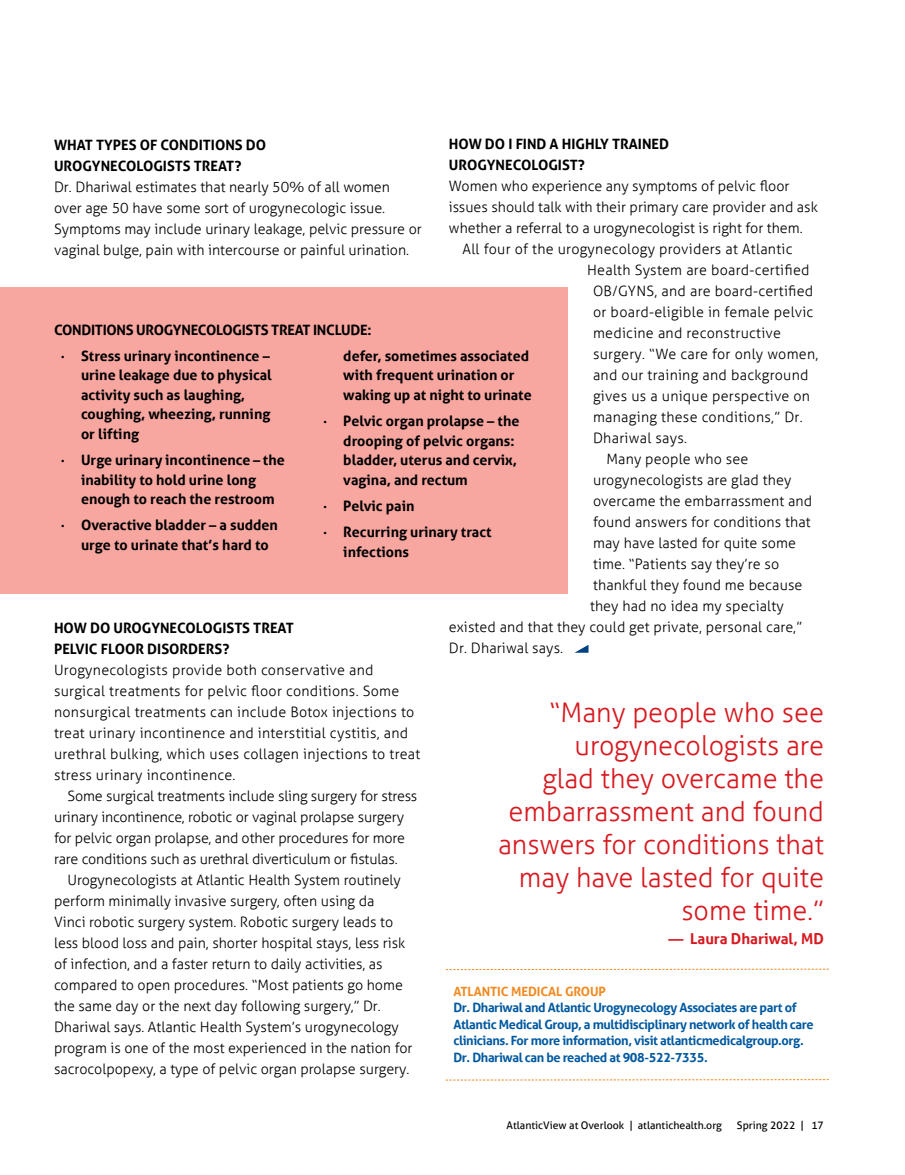
<style>
.page{position:relative;width:905px;height:1175px;background:#fff}
.page>*{position:absolute;margin:0;border:0;box-sizing:border-box;transform-origin:0 0}
.t1{font:300 27px/33px "Aller";color:#d71920;text-align:right}
.t2{font:700 15px "Aller";color:#d71920}
.t3{font:300 14.25px/21px "Aller";color:#000}
.t4{font:300 14.25px/21px "Aller";letter-spacing:.02em;color:#000}
.t5{font:700 14.25px/19.5px "Aller";color:#000}
.t6{font:700 14.25px/26.2px "Aller";letter-spacing:-.02em;color:#000}
.t7{font:700 12.75px/16.5px "Aller";letter-spacing:-.03em;color:#0059a0}
.t8{font:700 12.75px "Aller";letter-spacing:-.01em;color:#f18a21}
.t9{font:10.5px "Aller";color:#000}
</style>
<div class="page">
<svg style="left:576px;top:645px;width:12px;height:7px"></svg>
<svg style="left:446px;top:968px;width:382px;height:2px"></svg>
<svg style="left:446px;top:1079px;width:382px;height:1px"></svg>
<div style="left:0;top:288px;width:567px;height:306px;background:#f7a6a0"></div>
<p class="t5" style="left:449px;top:133px;width:222px;line-height:21px">HOW DO I FIND A HIGHLY TRAINED<br>UROGYNECOLOGIST?</p>
<p class="t3" style="left:449px;top:175px;width:342px">Women who experience any symptoms of pelvic floor</p>
<p class="t3" style="left:449px;top:196px;width:370px">issues should talk with their primary care provider and ask</p>
<p class="t3" style="left:449px;top:217px;width:355px">whether a referral to a urogynecologist is right for them.</p>
<p class="t4" style="left:462px;top:238px;width:331px">All four of the urogynecology providers at Atlantic</p>
<p class="t4" style="left:587px;top:259px;width:224px">Health System are board-certified</p>
<p class="t4" style="left:593px;top:280px;width:222px">OB/GYNS, and are board-certified</p>
<p class="t4" style="left:593px;top:301px;width:222px">or board-eligible in female pelvic</p>
<p class="t4" style="left:593px;top:322px;width:189px">medicine and reconstructive</p>
<p class="t4" style="left:593px;top:343px;width:227px">surgery. “We care for only women,</p>
<p class="t4" style="left:593px;top:364px;width:217px">and our training and background</p>
<p class="t4" style="left:593px;top:385px;width:218px">gives us a unique perspective on</p>
<p class="t4" style="left:593px;top:406px;width:211px">managing these conditions,” Dr.</p>
<p class="t4" style="left:593px;top:427px;width:96px">Dhariwal says.</p>
<p class="t3" style="left:606px;top:448px;width:143px">Many people who see</p>
<p class="t3" style="left:593px;top:469px;width:200px">urogynecologists are glad they</p>
<p class="t3" style="left:593px;top:490px;width:220px">overcame the embarrassment and</p>
<p class="t3" style="left:593px;top:511px;width:219px">found answers for conditions that</p>
<p class="t3" style="left:593px;top:532px;width:205px">may have lasted for quite some</p>
<p class="t3" style="left:593px;top:553px;width:188px">time. “Patients say they’re so</p>
<p class="t3" style="left:593px;top:574px;width:211px">thankful they found me because</p>
<p class="t3" style="left:590px;top:595px;width:195px">they had no idea my specialty</p>
<p class="t3" style="left:449px;top:616px;width:354px">existed and that they could get private, personal care,”</p>
<p class="t3" style="left:449px;top:637px;width:116px">Dr. Dhariwal says.</p>
<p class="t5" style="left:54px;top:134px;width:214px;line-height:21px">WHAT TYPES OF CONDITIONS DO<br>UROGYNECOLOGISTS TREAT?</p>
<p class="t3" style="left:54px;top:176px;width:369px">Dr. Dhariwal estimates that nearly 50% of all women<br>over age 50 have some sort of urogynecologic issue.<br>Symptoms may include urinary leakage, pelvic pressure or vaginal bulge, pain with intercourse or painful urination.</p>
<p class="t6" style="left:61px;top:316px;width:312px;text-indent:-7px">CONDITIONS UROGYNECOLOGISTS TREAT INCLUDE: · Stress urinary incontinence –</p>
<p class="t5" style="left:81px;top:365px;width:192px">urine leakage due to physical activity such as laughing, coughing, wheezing, running or lifting</p>
<p class="t5" style="left:81px;top:450px;width:205px;text-indent:-20px">· Urge urinary incontinence – the inability to hold urine long enough to reach the restroom</p>
<p class="t5" style="left:81px;top:515px;width:198px;text-indent:-20px">· Overactive bladder – a sudden urge to urinate that’s hard to</p>
<p class="t5" style="left:343px;top:346px;width:190px">defer, sometimes associated with frequent urination or waking up at night to urinate</p>
<p class="t5" style="left:343px;top:411px;width:177px;text-indent:-20px">· Pelvic organ prolapse – the drooping of pelvic organs: bladder, uterus and cervix, vagina, and rectum</p>
<p class="t5" style="left:323px;top:492px;width:170px;line-height:26.2px">· Pelvic pain<br>· Recurring urinary tract</p>
<p class="t5" style="left:343px;top:542px;width:67px">infections</p>
<p class="t5" style="left:54px;top:617px;width:241px;line-height:21px">HOW DO UROGYNECOLOGISTS TREAT<br>PELVIC FLOOR DISORDERS?</p>
<p class="t4" style="left:54px;top:659px;width:368px">Urogynecologists provide both conservative and surgical treatments for pelvic floor conditions. Some nonsurgical treatments can include Botox injections to treat urinary incontinence and interstitial cystitis, and urethral bulking, which uses collagen injections to treat stress urinary incontinence.</p>
<p class="t3" style="left:54px;top:785px;width:364px;text-indent:13px">Some surgical treatments include sling surgery for stress urinary incontinence, robotic or vaginal prolapse surgery for pelvic organ prolapse, and other procedures for more rare conditions such as urethral diverticulum or fistulas.</p>
<p class="t3" style="left:54px;top:869px;width:360px;text-indent:13px">Urogynecologists at Atlantic Health System routinely perform minimally invasive surgery, often using da<br>Vinci robotic surgery system. Robotic surgery leads to less blood loss and pain, shorter hospital stays, less risk of infection, and a faster return to daily activities, as compared to open procedures. “Most patients go home the same day or the next day following surgery,” Dr.<br>Dhariwal says. Atlantic Health System’s urogynecology program is one of the most experienced in the nation for sacrocolpopexy, a type of pelvic organ prolapse surgery.</p>
<h1 class="t1" style="left:498px;top:696px;width:327px">“Many people who see urogynecologists are<br>glad they overcame the embarrassment and found answers for conditions that may have lasted for quite some time.”</h1>
<p class="t2" style="left:668px;top:929px;width:157px">— Laura Dhariwal, MD</p>
<p class="t8" style="left:453px;top:983px;width:154px">ATLANTIC MEDICAL GROUP</p>
<p class="t7" style="left:453px;top:999px;width:361px">Dr. Dhariwal and Atlantic Urogynecology Associates are part of Atlantic Medical Group, a multidisciplinary network of health care clinicians. For more information, visit atlanticmedicalgroup.org.<br>Dr. Dhariwal can be reached at 908-522-7335.</p>
<p class="t9" style="left:506px;top:1118px;width:217px">AtlanticView at Overlook | atlantichealth.org</p>
<p class="t9" style="left:737px;top:1118px;width:88px">Spring 2022 | 17</p>
</div>
